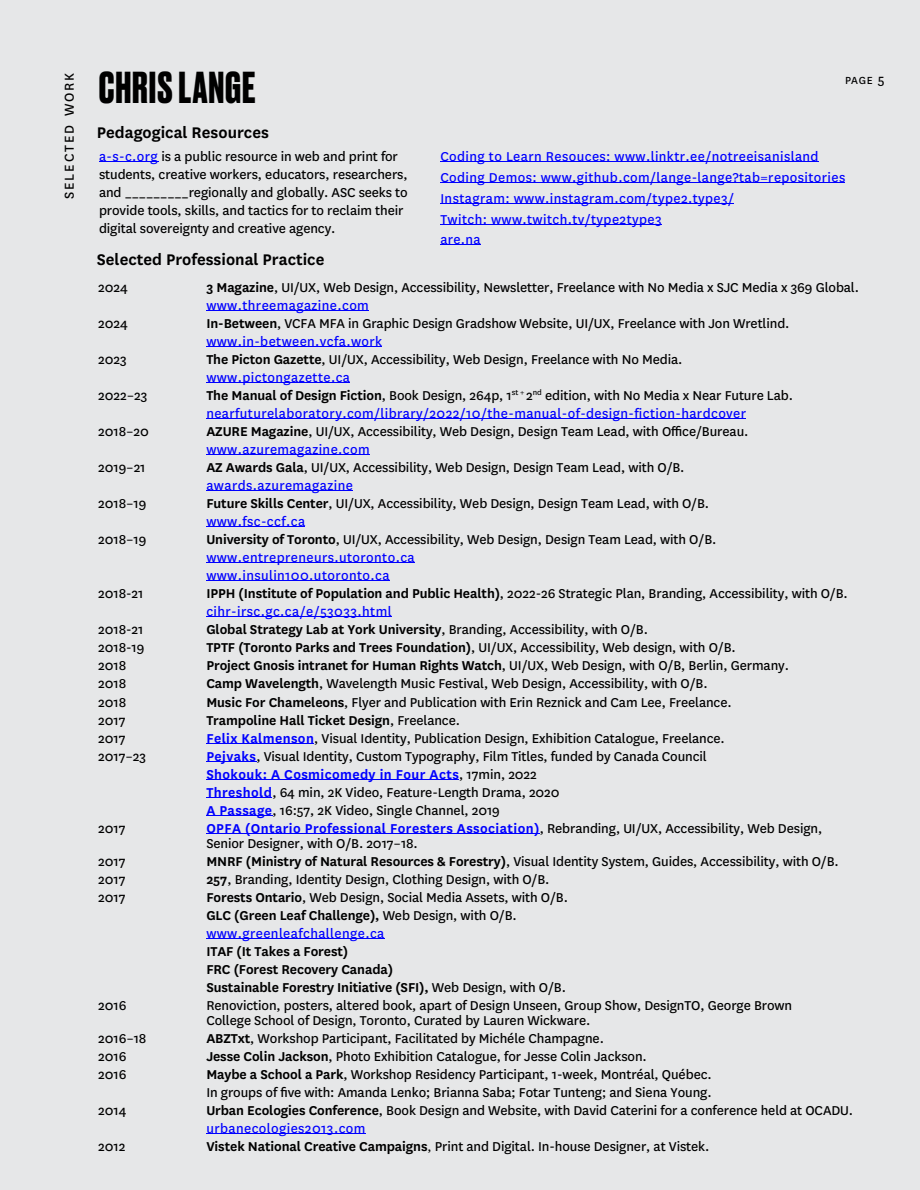
<style>
.page{position:relative;width:920px;height:1190px;background:#e6e7e8}
.page>*{position:absolute;margin:0;border:0;box-sizing:border-box;transform-origin:0 0}
.t1{font:700 42px "Druk";letter-spacing:.025em;color:#000}
.t2{font:600 18px "National";color:#000}
.t3{font:15px/18px "National";letter-spacing:-.01em;color:#000}
.t4{font:15px/18px "National";letter-spacing:.025em;color:#00f}
.t5{font:600 15px/18px "National";letter-spacing:-.01em;color:#000}
.t6{font:15px "National";letter-spacing:.13em;color:#000}
.t7{font:12px "National";color:#000}
.s1{color:#00f}
.s2{font-size:15px}
.s3{font-weight:600}
.s4{font-weight:600;color:#000}
.s5{color:#000}
.s6{font-weight:400}
.s7{font-weight:600;color:#00f}
.s8{font-style:inherit}
</style>
<div class="page">
<hr style="left:206px;top:310px;width:163px;height:1px;background:#00f">
<hr style="left:206px;top:346px;width:176px;height:1px;background:#00f">
<hr style="left:206px;top:382px;width:144px;height:1px;background:#00f">
<hr style="left:206px;top:418px;width:540px;height:1px;background:#00f">
<hr style="left:206px;top:454px;width:164px;height:1px;background:#00f">
<hr style="left:206px;top:490px;width:147px;height:1px;background:#00f">
<hr style="left:206px;top:526px;width:99px;height:1px;background:#00f">
<hr style="left:206px;top:562px;width:209px;height:1px;background:#00f">
<hr style="left:206px;top:580px;width:183px;height:1px;background:#00f">
<hr style="left:206px;top:616px;width:185px;height:1px;background:#00f">
<hr style="left:206px;top:742px;width:108px;height:1px;background:#00f">
<hr style="left:206px;top:760px;width:50px;height:1px;background:#00f">
<hr style="left:206px;top:778px;width:253px;height:1px;background:#00f">
<hr style="left:206px;top:796px;width:66px;height:1px;background:#00f">
<hr style="left:206px;top:814px;width:66px;height:1px;background:#00f">
<hr style="left:206px;top:832px;width:333px;height:1px;background:#00f">
<hr style="left:206px;top:937px;width:178px;height:1px;background:#00f">
<hr style="left:206px;top:1133px;width:159px;height:1px;background:#00f">
<hr style="left:99px;top:161px;width:59px;height:1px;background:#00f">
<hr style="left:440px;top:182px;width:405px;height:1px;background:#00f">
<hr style="left:440px;top:224px;width:221px;height:1px;background:#00f">
<hr style="left:440px;top:244px;width:41px;height:1px;background:#00f">
<hr style="left:440px;top:161px;width:378px;height:1px;background:#00f">
<hr style="left:440px;top:203px;width:294px;height:1px;background:#00f">
<p class="t6" style="left:63px;top:199px;width:128px;rotate:-90deg">SELECTED WORK</p>
<h1 class="t1" style="left:99px;top:71px;width:158px">CHRIS LANGE</h1>
<p class="t2" style="left:97px;top:124px;width:174px">Pedagogical Resources</p>
<p class="t3" style="left:99px;top:148px;width:310px"><span class="s1">a-s-c.org</span> is a public resource in web and print for students, creative workers, educators, researchers, and _________regionally and globally. ASC seeks to provide tools, skills, and tactics for to reclaim their digital sovereignty and creative agency.</p>
<p class="t2" style="left:97px;top:251px;width:229px">Selected Professional Practice</p>
<p class="t7" style="left:845px;top:75px;width:41px">PAGE <span class="s2">5</span></p>
<p class="t4" style="left:440px;top:148px;width:380px">Coding to Learn Resouces: www.linktr.ee/notreeisanisland</p>
<p class="t4" style="left:440px;top:190px;width:295px">Instagram: www.instagram.com/type2.type3/</p>
<p class="t4" style="left:440px;top:169px;width:406px">Coding Demos: www.github.com/lange-lange?tab=repositories</p>
<p class="t4" style="left:440px;top:210px;width:223px;line-height:20.2px">Twitch: www.twitch.tv/type2type3 are.na</p>
<p class="t3" style="left:98px;top:279px;width:31px">2024</p>
<p class="t3" style="left:206px;top:279px;width:654px"><span class="s3">3 Magazine</span>, UI/UX, Web Design, Accessibility, Newsletter, Freelance with No Media x SJC Media x 369 Global. <span class="s1">www.threemagazine.com</span></p>
<p class="t3" style="left:98px;top:315px;width:31px">2024</p>
<p class="t3" style="left:206px;top:315px;width:584px"><span class="s3">In-Between</span>, VCFA MFA in Graphic Design Gradshow Website, UI/UX, Freelance with Jon Wretlind. <span class="s1">www.in-between.vcfa.work</span></p>
<p class="t3" style="left:98px;top:351px;width:30px">2023</p>
<p class="t3" style="left:206px;top:351px;width:477px"><span class="s3">The Picton Gazette</span>, UI/UX, Accessibility, Web Design, Freelance with No Media. <span class="s1">www.pictongazette.ca</span></p>
<p class="t3" style="left:98px;top:387px;width:51px">2022–23</p>
<p class="t4" style="left:206px;top:387px;width:588px"><span class="s4">The Manual of Design Fiction</span><span class="s5">, Book Design, 264p, 1</span><sup>st</sup> <sup>+</sup> <span class="s5">2</span><sup>nd</sup> <span class="s5">edition, with No Media x Near Future Lab. </span>nearfuturelaboratory.com/library/2022/10/the-manual-of-design-fiction-hardcover</p>
<p class="t3" style="left:98px;top:423px;width:52px">2018–20</p>
<p class="t3" style="left:206px;top:423px;width:543px"><span class="s3">AZURE Magazine</span>, UI/UX, Accessibility, Web Design, Design Team Lead, with Office/Bureau. <span class="s1">www.azuremagazine.com</span></p>
<p class="t3" style="left:98px;top:459px;width:49px">2019–21</p>
<p class="t3" style="left:206px;top:459px;width:479px"><span class="s3">AZ Awards Gala</span>, UI/UX, Accessibility, Web Design, Design Team Lead, with O/B. <span class="s1">awards.azuremagazine</span></p>
<p class="t3" style="left:98px;top:495px;width:50px">2018–19</p>
<p class="t3" style="left:206px;top:495px;width:504px"><span class="s3">Future Skills Center</span>, UI/UX, Accessibility, Web Design, Design Team Lead, with O/B. <span class="s1">www.fsc-ccf.ca</span></p>
<p class="t3" style="left:98px;top:531px;width:50px">2018–19</p>
<p class="t4" style="left:206px;top:531px;width:511px"><span class="s4">University of Toronto</span><span class="s5">, UI/UX, Accessibility, Web Design, Design Team Lead, with O/B. </span>www.entrepreneurs.utoronto.ca<br>www.insulin100.utoronto.ca</p>
<p class="t3" style="left:98px;top:585px;width:47px">2018-21</p>
<p class="t3" style="left:206px;top:585px;width:643px"><span class="s3">IPPH (Institute of Population and Public Health)</span>, 2022-26 Strategic Plan, Branding, Accessibility, with O/B. <span class="s1">cihr-irsc.gc.ca/e/53033.html</span></p>
<p class="t3" style="left:98px;top:621px;width:47px">2018-21</p>
<p class="t5" style="left:206px;top:621px;width:443px">Global Strategy Lab at York University<span class="s6">, Branding, Accessibility, with O/B.</span></p>
<p class="t3" style="left:98px;top:639px;width:48px">2018-19</p>
<p class="t3" style="left:206px;top:639px;width:531px"><span class="s3">TPTF (Toronto Parks and Trees Foundation)</span>, UI/UX, Accessibility, Web design, with O/B.</p>
<p class="t3" style="left:98px;top:657px;width:29px">2018</p>
<p class="t5" style="left:206px;top:657px;width:584px">Project Gnosis intranet for Human Rights Watch<span class="s6">, UI/UX, Web Design, with O/B, Berlin, Germany.</span></p>
<p class="t3" style="left:98px;top:675px;width:29px">2018</p>
<p class="t3" style="left:206px;top:675px;width:503px"><span class="s3">Camp Wavelength</span>, Wavelength Music Festival, Web Design, Accessibility, with O/B.</p>
<p class="t3" style="left:98px;top:693px;width:29px">2018</p>
<p class="t3" style="left:206px;top:693px;width:527px"><span class="s3">Music For Chameleons</span>, Flyer and Publication with Erin Reznick and Cam Lee, Freelance.</p>
<p class="t3" style="left:98px;top:711px;width:29px">2017</p>
<p class="t5" style="left:206px;top:711px;width:255px">Trampoline Hall Ticket Design<span class="s6">, Freelance.</span></p>
<p class="t3" style="left:98px;top:729px;width:29px">2017</p>
<p class="t3" style="left:206px;top:729px;width:520px"><span class="s7">Felix Kalmenson</span>, Visual Identity, Publication Design, Exhibition Catalogue, Freelance.</p>
<p class="t3" style="left:98px;top:747px;width:49px">2017–23</p>
<p class="t3" style="left:206px;top:747px;width:502px"><span class="s7">Pejvaks</span>, Visual Identity, Custom Typography, Film Titles, funded by Canada Council <span class="s7">Shokouk: A Cosmicomedy in Four Acts</span>, 17min, 2022<br><span class="s7">Threshold</span>, 64 min, 2K Video, Feature-Length Drama, 2020<br><span class="s7">A Passage</span>, 16:57, 2K Video, Single Channel, 2019</p>
<p class="t3" style="left:98px;top:819px;width:29px">2017</p>
<p class="t3" style="left:206px;top:821px;width:617px;line-height:15px"><span class="s7">OPFA (Ontario Professional Foresters Association)</span>, Rebranding, UI/UX, Accessibility, Web Design,<br>Senior Designer, with O/B. 2017–18.</p>
<p class="t3" style="left:98px;top:853px;width:29px">2017</p>
<p class="t3" style="left:206px;top:853px;width:634px"><span class="s3">MNRF (Ministry of Natural Resources &amp; Forestry)</span>, Visual Identity System, Guides, Accessibility, with O/B.</p>
<p class="t3" style="left:98px;top:871px;width:29px">2017</p>
<p class="t3" style="left:206px;top:871px;width:345px"><span class="s3">257</span>, Branding, Identity Design, Clothing Design, with O/B.</p>
<p class="t3" style="left:98px;top:889px;width:29px">2017</p>
<p class="t3" style="left:206px;top:889px;width:363px"><span class="s3">Forests Ontario</span>, Web Design, Social Media Assets, with O/B.<br><span class="s3">GLC (Green Leaf Challenge),</span> Web Design, with O/B. <span class="s1">www.greenleafchallenge.ca</span></p>
<p class="t5" style="left:206px;top:943px;width:361px">ITAF (It Takes a Forest)<br>FRC (Forest Recovery Canada)<br>Sustainable Forestry Initiative (SFI), <span class="s6">Web Design, with O/B.</span></p>
<p class="t3" style="left:98px;top:997px;width:30px">2016</p>
<p class="t3" style="left:206px;top:998px;width:587px;line-height:15px">Renoviction, posters, altered book, apart of Design Unseen, Group Show, DesignTO, George Brown<br>College School of Design, Toronto, Curated by Lauren Wickware.</p>
<p class="t3" style="left:98px;top:1030px;width:50px">2016–18</p>
<p class="t3" style="left:206px;top:1030px;width:399px"><span class="s3">ABZTxt</span>, Workshop Participant, Facilitated by Michéle Champagne.</p>
<p class="t3" style="left:98px;top:1048px;width:30px">2016</p>
<p class="t3" style="left:206px;top:1048px;width:442px"><span class="s3">Jesse Colin Jackson</span>, Photo Exhibition Catalogue, for Jesse Colin Jackson.</p>
<p class="t3" style="left:98px;top:1066px;width:30px">2016</p>
<p class="t3" style="left:206px;top:1066px;width:507px"><span class="s3">Maybe a School a Park</span>, Workshop Residency Participant, 1-week, Montréal, Québec.<br>In groups of five with: Amanda Lenko; Brianna Saba; Fotar Tunteng; and Siena Young.</p>
<p class="t3" style="left:98px;top:1102px;width:30px">2014</p>
<p class="t3" style="left:206px;top:1102px;width:648px"><span class="s3">Urban Ecologies Conference</span>, Book Design and Website, with David Caterini for a conference held at OCADU. <span class="s1">urbanecologies2013.com</span></p>
<p class="t3" style="left:98px;top:1138px;width:29px">2012</p>
<p class="t3" style="left:206px;top:1138px;width:504px"><span class="s3">Vistek National Creative Campaigns</span><span class="s8">,</span> Print and Digital. In-house Designer, at Vistek.</p>
</div>
